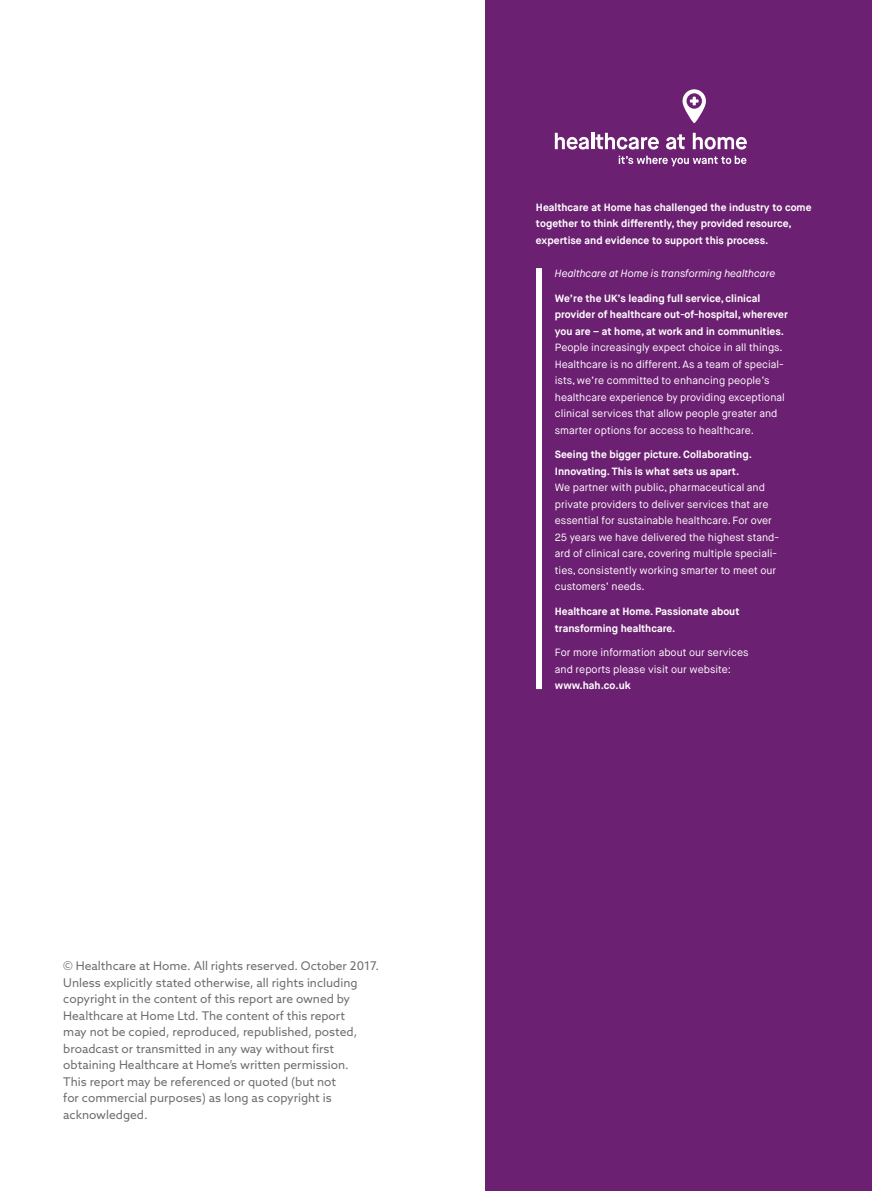
<style>
.page{position:relative;width:872px;height:1191px;background:#fff}
.page>*{position:absolute;margin:0;border:0;box-sizing:border-box;transform-origin:0 0}
.t1{font:12px/16.5px "Azo Sans";color:#726d6d}
.t2{font:10.5px/16.5px "Maison Neue";color:#fff}
.t3{font:700 10.5px/16.5px "Maison Neue";color:#fff}
.t4{font:italic 10.5px "Maison Neue";color:#fff}
</style>
<div class="page">
<div style="left:486px;top:0;width:386px;height:1191px;background:#6c2071"></div>
<div style="left:536px;top:268px;width:6px;height:421px;background:#fff"></div>
<svg style="left:555px;top:133px;width:34px;height:16px"></svg>
<hr style="left:591px;top:133px;width:3px;height:16px;background:#fff">
<svg style="left:595px;top:133px;width:64px;height:16px"></svg>
<svg style="left:666px;top:134px;width:19px;height:15px"></svg>
<svg style="left:693px;top:133px;width:54px;height:16px"></svg>
<svg style="left:682px;top:89px;width:24px;height:34px"></svg>
<svg style="left:618px;top:156px;width:128px;height:10px"></svg>
<p class="t1" style="left:63px;top:957px;width:317px">© Healthcare at Home. All rights reserved. October 2017.<br>Unless explicitly stated otherwise, all rights including copyright in the content of this report are owned by Healthcare at Home Ltd. The content of this report<br>may not be copied, reproduced, republished, posted, broadcast or transmitted in any way without first obtaining Healthcare at Home’s written permission.<br>This report may be referenced or quoted (but not<br>for commercial purposes) as long as copyright is acknowledged.</p>
<p class="t3" style="left:536px;top:199px;width:277px">Healthcare at Home has challenged the industry to come together to think differently, they provided resource, expertise and evidence to support this process.</p>
<p class="t4" style="left:555px;top:267px;width:222px">Healthcare at Home is transforming healthcare</p>
<p class="t3" style="left:555px;top:290px;width:235px">We’re the UK’s leading full service, clinical provider of healthcare out-of-hospital, wherever you are – at home, at work and in communities.</p>
<p class="t2" style="left:555px;top:339px;width:231px">People increasingly expect choice in all things.<br>Healthcare is no different. As a team of special&shy;ists, we’re committed to enhancing people’s healthcare experience by providing exceptional clinical services that allow people greater and smarter options for access to healthcare.</p>
<p class="t3" style="left:555px;top:446px;width:199px">Seeing the bigger picture. Collaborating.<br>Innovating. This is what sets us apart.</p>
<p class="t2" style="left:555px;top:479px;width:226px">We partner with public, pharmaceutical and private providers to deliver services that are essential for sustainable healthcare. For over 25 years we have delivered the highest stand&shy;ard of clinical care, covering multiple speciali&shy;ties, consistently working smarter to meet our customers’ needs.</p>
<p class="t3" style="left:555px;top:603px;width:186px">Healthcare at Home. Passionate about transforming healthcare.</p>
<p class="t2" style="left:555px;top:644px;width:195px">For more information about our services and reports please visit our website:</p>
<p class="t3" style="left:555px;top:677px;width:78px">www.hah.co.uk</p>
</div>
